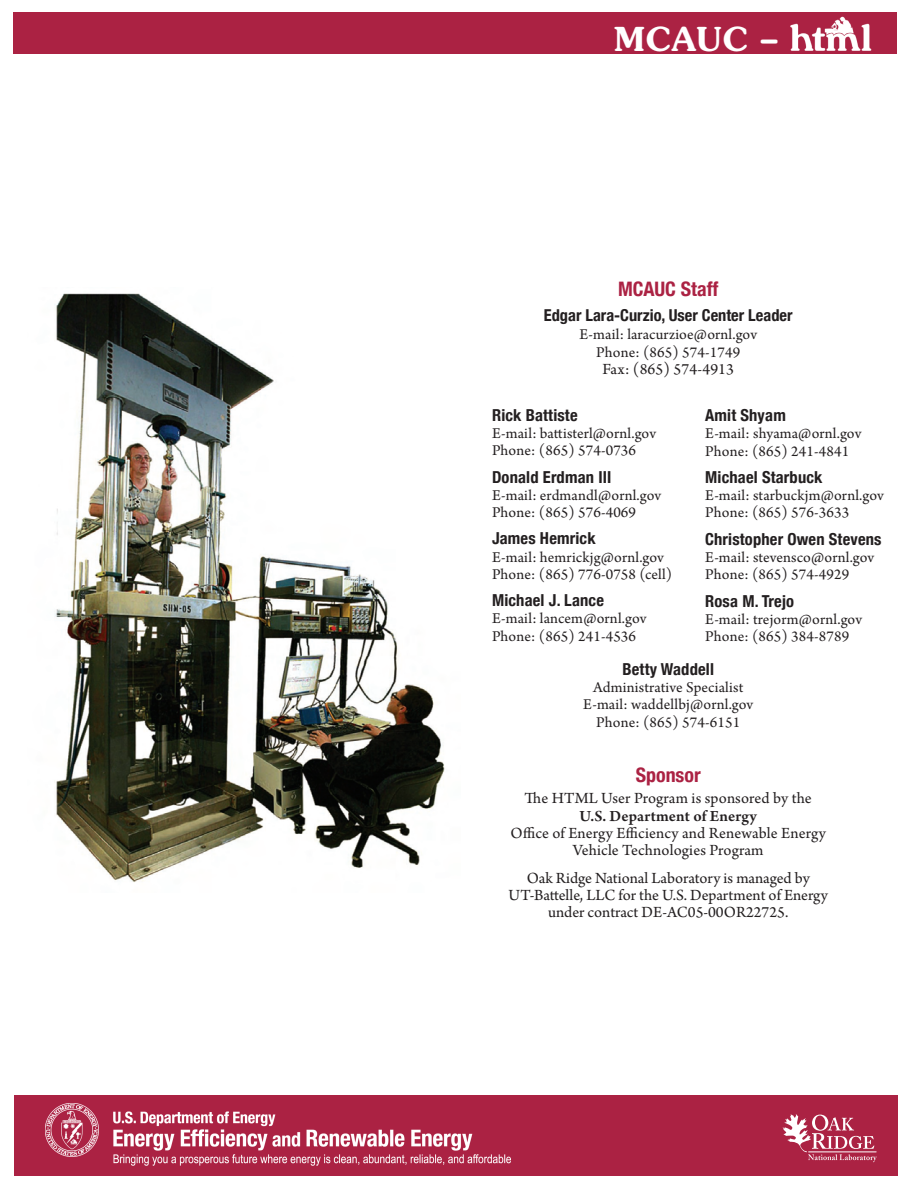
<style>
.page{position:relative;width:918px;height:1188px;background:#fff}
.page>*{position:absolute;margin:0;border:0;box-sizing:border-box;transform-origin:0 0}
.sub_head{font:600 33px "Souvenir";letter-spacing:.025em;color:#fff}
.sub_head-2{font:700 condensed 19.95px "Helvetica Neue";color:#ab2243}
.name_heading{font:700 condensed 16.5px "Helvetica Neue";letter-spacing:.01em;color:#231f20}
.body{font:16.35px "Arno Pro";letter-spacing:.01em;color:#231f20}
.sub_head-3{font:16.35px/17.1px "Arno Pro";color:#231f20;text-align:center}
.sub_head-4{font:700 condensed 16.35px "Helvetica Neue";color:#231f20}
.body-2{font:600 16.35px "Arno Pro";letter-spacing:.005em;color:#231f20}
.body-3{font:15.75px/17.2px "Arno Pro";letter-spacing:.01em;color:#231f20}
</style>
<div class="page">
<div style="left:14px;top:1095px;width:884px;height:81px;background:#ab2243"></div>
<img style="left:46px;top:1103px;width:465px;height:63px">
<svg style="left:783px;top:1114px;width:94px;height:48px"></svg>
<div style="left:14px;top:12px;width:883px;height:42px;background:#ab2243"></div>
<img style="left:790px;top:16px;width:82px;height:35px">
<img style="left:54px;top:293px;width:391px;height:589px">
<p class="sub_head" style="left:615px;top:17px;width:164px">MCAUC –</p>
<p class="sub_head-2" style="left:618px;top:277px;width:102px">MCAUC Staff</p>
<p class="sub_head-4" style="left:544px;top:305px;width:250px">Edgar Lara-Curzio, User Center Leader</p>
<p class="body-3" style="left:579px;top:327px;width:179px">E-mail: laracurzioe@ornl.gov</p>
<p class="body-3" style="left:596px;top:344px;width:146px">Phone: (865) 574-1749</p>
<p class="body" style="left:602px;top:359px;width:133px">Fax: (865) 574-4913</p>
<p class="name_heading" style="left:492px;top:405px;width:87px">Rick Battiste</p>
<p class="body-3" style="left:492px;top:426px;width:165px">E-mail: battisterl@ornl.gov</p>
<p class="body-3" style="left:492px;top:443px;width:146px">Phone: (865) 574-0736</p>
<p class="name_heading" style="left:492px;top:467px;width:121px">Donald Erdman III</p>
<p class="body-3" style="left:492px;top:487px;width:171px">E-mail: erdmandl@ornl.gov<br>Phone: (865) 576-4069</p>
<p class="name_heading" style="left:492px;top:529px;width:105px">James Hemrick</p>
<p class="body-3" style="left:492px;top:549px;width:173px">E-mail: hemrickjg@ornl.gov</p>
<p class="body-3" style="left:492px;top:566px;width:182px">Phone: (865) 776-0758 (cell)</p>
<p class="name_heading" style="left:492px;top:590px;width:114px">Michael J. Lance</p>
<p class="body-3" style="left:492px;top:611px;width:156px">E-mail: lancem@ornl.gov</p>
<p class="body-3" style="left:492px;top:628px;width:146px">Phone: (865) 241-4536</p>
<p class="name_heading" style="left:705px;top:405px;width:82px">Amit Shyam</p>
<p class="body-3" style="left:705px;top:426px;width:158px">E-mail: shyama@ornl.gov</p>
<p class="body-3" style="left:705px;top:443px;width:146px">Phone: (865) 241-4841</p>
<p class="name_heading" style="left:705px;top:467px;width:119px">Michael Starbuck</p>
<p class="body-3" style="left:705px;top:488px;width:180px">E-mail: starbuckjm@ornl.gov</p>
<p class="body-3" style="left:705px;top:505px;width:146px">Phone: (865) 576-3633</p>
<p class="name_heading" style="left:705px;top:529px;width:178px">Christopher Owen Stevens</p>
<p class="body-3" style="left:705px;top:549px;width:171px">E-mail: stevensco@ornl.gov</p>
<p class="body-3" style="left:705px;top:567px;width:146px">Phone: (865) 574-4929</p>
<p class="name_heading" style="left:705px;top:591px;width:90px">Rosa M. Trejo</p>
<p class="body-3" style="left:705px;top:611px;width:158px">E-mail: trejorm@ornl.gov</p>
<p class="body-3" style="left:705px;top:628px;width:146px">Phone: (865) 384-8789</p>
<p class="name_heading" style="left:623px;top:659px;width:93px">Betty Waddell</p>
<p class="body-3" style="left:593px;top:680px;width:152px">Administrative Specialist</p>
<p class="body-3" style="left:583px;top:697px;width:171px">E-mail: waddellbj@ornl.gov</p>
<p class="body-3" style="left:596px;top:714px;width:146px">Phone: (865) 574-6151</p>
<p class="sub_head-2" style="left:636px;top:763px;width:66px">Sponsor</p>
<p class="body" style="left:525px;top:789px;width:289px">The HTML User Program is sponsored by the</p>
<p class="body-2" style="left:580px;top:806px;width:179px">U.S. Department of Energy</p>
<p class="body" style="left:511px;top:824px;width:317px">Office of Energy Efficiency and Renewable Energy</p>
<p class="body" style="left:573px;top:841px;width:192px">Vehicle Technologies Program</p>
<p class="sub_head-3" style="left:509px;top:870px;width:321px">Oak Ridge National Laboratory is managed by<br>UT-Battelle, LLC for the U.S. Department of Energy under contract DE-AC05-00OR22725.</p>
</div>
